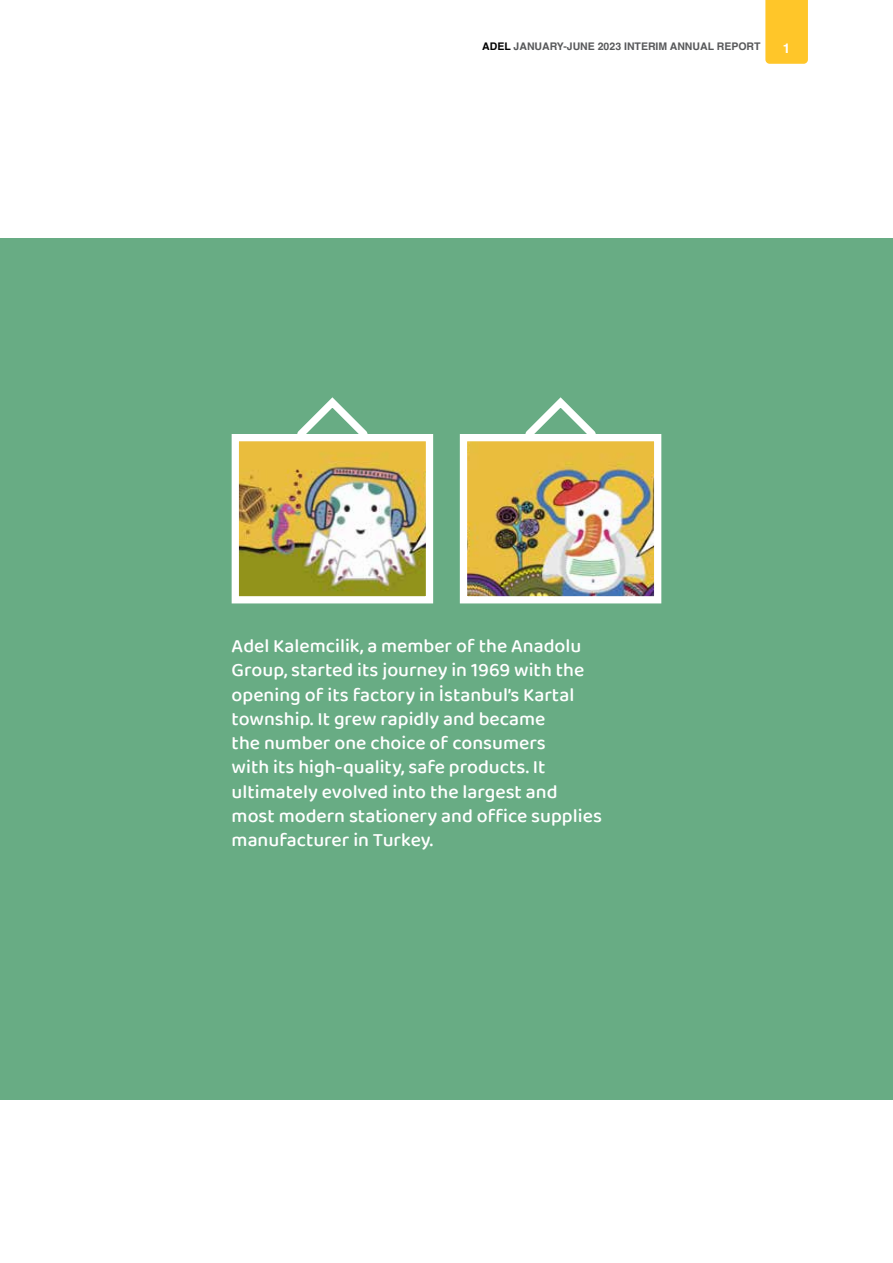
<style>
.page{position:relative;width:893px;height:1263px;background:#fff}
.page>*{position:absolute;margin:0;border:0;box-sizing:border-box;transform-origin:0 0}
.t1{font:500 19.5px/24.3px "Baloo 2";color:#fff}
.t2{font:700 13.5px "Helvetica";color:#fff}
.t3{font:700 10.5px "Helvetica";color:#58595b}
.s1{color:#000}
</style>
<div class="page">
<div style="left:765px;top:0;width:43px;height:64px;background:#ffc629"></div>
<div style="left:0;top:238px;width:893px;height:861px;background:#68ac84"></div>
<img style="left:240px;top:442px;width:185px;height:153px">
<div style="left:232px;top:434px;width:201px;height:169px;border:7px solid #fff"></div>
<img style="left:468px;top:442px;width:185px;height:153px">
<div style="left:460px;top:434px;width:201px;height:169px;border:7px solid #fff"></div>
<svg style="left:291px;top:397px;width:83px;height:47px"></svg>
<svg style="left:519px;top:397px;width:83px;height:47px"></svg>
<p class="t3" style="left:482px;top:40px;width:280px"><span class="s1">ADEL</span> JANUARY-JUNE 2023 INTERIM ANNUAL REPORT</p>
<p class="t2" style="left:783px;top:40px;width:9px">1</p>
<p class="t1" style="left:232px;top:634px;width:372px">Adel Kalemcilik, a member of the Anadolu Group, started its journey in 1969 with the opening of its factory in İstanbul’s Kartal township. It grew rapidly and became<br>the number one choice of consumers<br>with its high-quality, safe products. It ultimately evolved into the largest and most modern stationery and office supplies manufacturer in Turkey.</p>
</div>
